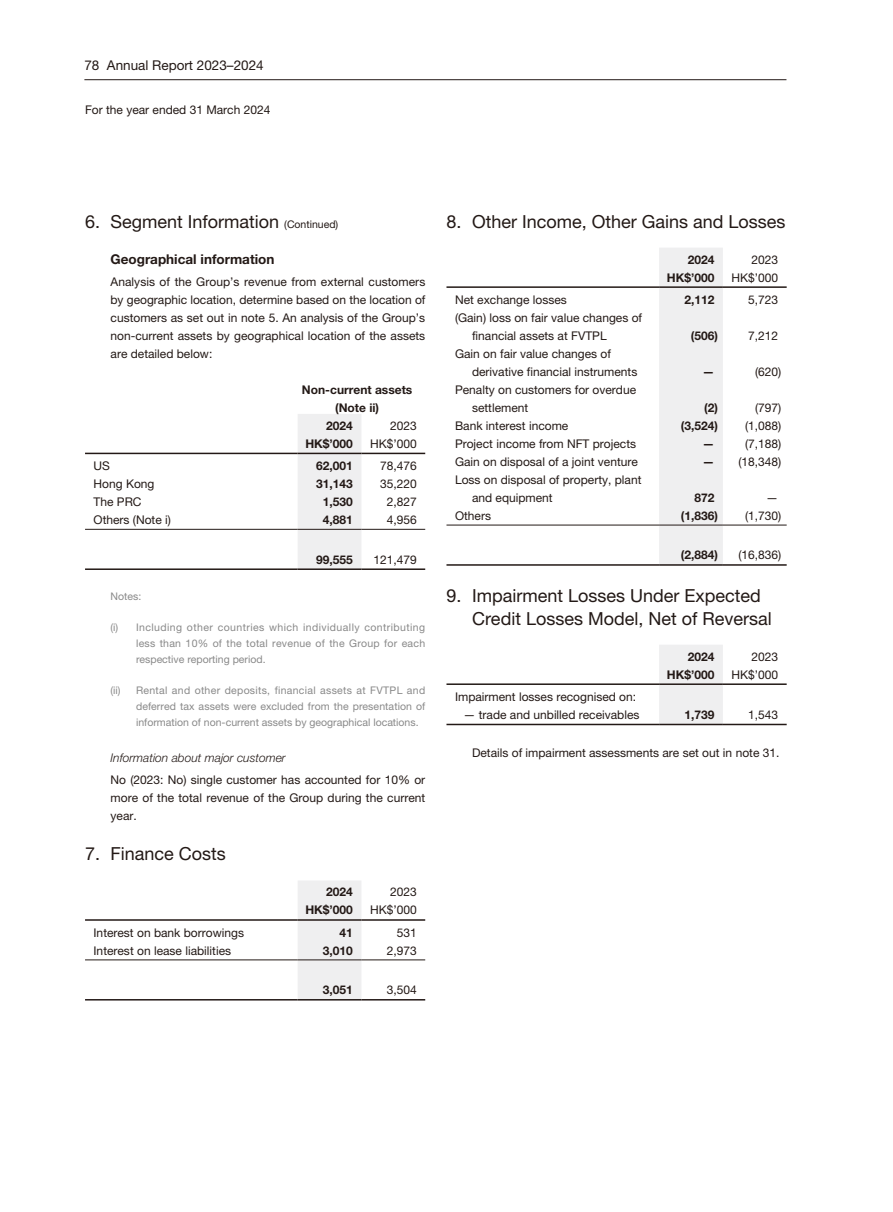
<style>
.page{position:relative;width:893px;height:1212px;background:#fff}
.page>*{position:absolute;margin:0;border:0;box-sizing:border-box;transform-origin:0 0}
.t1{font:18px/22.5px "Helvetica Neue LT Std";color:#231916}
.t2{font:13.5px "Helvetica Neue LT Std";color:#231916}
.t3{font:700 13.5px "Helvetica Neue LT Std";color:#231916}
.t4{font:12px/18px "Helvetica Neue LT Std";color:#231916}
.t5{font:700 12px "Helvetica Neue LT Std";color:#231916}
.t6{font:italic 300 12px "Helvetica Neue LT Std";color:#231916}
.t7{font:10.5px/15.8px "Helvetica Neue LT Std";color:#898989;text-align:justify}
.s1{font-size:10.5px}
.s2{font-weight:700}
</style>
<div class="page">
<hr style="left:84px;top:79px;width:702px;height:1px;background:#231916">
<div style="left:298px;top:414px;width:63px;height:154px;background:#efeff0"></div>
<hr style="left:85px;top:453px;width:213px;height:1px;background:#231916">
<hr style="left:298px;top:453px;width:63px;height:1px;background:#231916">
<hr style="left:361px;top:453px;width:64px;height:1px;background:#231916">
<hr style="left:85px;top:529px;width:213px;height:1px;background:#231916">
<hr style="left:298px;top:529px;width:63px;height:1px;background:#231916">
<hr style="left:361px;top:529px;width:64px;height:1px;background:#231916">
<hr style="left:85px;top:568px;width:213px;height:2px;background:#231916">
<hr style="left:298px;top:568px;width:63px;height:2px;background:#231916">
<hr style="left:361px;top:568px;width:64px;height:2px;background:#231916">
<div style="left:298px;top:881px;width:63px;height:118px;background:#efeff0"></div>
<hr style="left:85px;top:919px;width:213px;height:2px;background:#231916">
<hr style="left:298px;top:919px;width:63px;height:2px;background:#231916">
<hr style="left:361px;top:919px;width:64px;height:2px;background:#231916">
<hr style="left:85px;top:959px;width:213px;height:1px;background:#231916">
<hr style="left:298px;top:959px;width:63px;height:1px;background:#231916">
<hr style="left:361px;top:959px;width:64px;height:1px;background:#231916">
<hr style="left:85px;top:999px;width:213px;height:1px;background:#231916">
<hr style="left:298px;top:999px;width:63px;height:1px;background:#231916">
<hr style="left:361px;top:999px;width:64px;height:1px;background:#231916">
<div style="left:659px;top:248px;width:64px;height:316px;background:#efeff0"></div>
<hr style="left:446px;top:286px;width:213px;height:2px;background:#231916">
<hr style="left:659px;top:286px;width:64px;height:2px;background:#231916">
<hr style="left:723px;top:286px;width:64px;height:2px;background:#231916">
<hr style="left:446px;top:525px;width:213px;height:1px;background:#231916">
<hr style="left:659px;top:525px;width:64px;height:1px;background:#231916">
<hr style="left:723px;top:525px;width:64px;height:1px;background:#231916">
<hr style="left:446px;top:564px;width:213px;height:2px;background:#231916">
<hr style="left:659px;top:564px;width:64px;height:2px;background:#231916">
<hr style="left:723px;top:564px;width:64px;height:2px;background:#231916">
<div style="left:659px;top:645px;width:64px;height:79px;background:#efeff0"></div>
<hr style="left:446px;top:683px;width:213px;height:2px;background:#231916">
<hr style="left:659px;top:683px;width:64px;height:2px;background:#231916">
<hr style="left:723px;top:683px;width:64px;height:2px;background:#231916">
<hr style="left:446px;top:724px;width:213px;height:1px;background:#231916">
<hr style="left:659px;top:724px;width:64px;height:1px;background:#231916">
<hr style="left:723px;top:724px;width:64px;height:1px;background:#231916">
<p class="t2" style="left:84px;top:57px;width:181px">78 Annual Report 2023–2024</p>
<p class="t4" style="left:85px;top:100px;width:187px">For the year ended 31 March 2024</p>
<h1 class="t1" style="left:85px;top:210px;width:255px">6. Segment Information <span class="s1">(Continued)</span></h1>
<p class="t3" style="left:111px;top:250px;width:165px">Geographical information</p>
<p class="t4" style="left:111px;top:272px;width:316px;text-align:justify">Analysis of the Group’s revenue from external customers by geographic location, determine based on the location of customers as set out in note 5. An analysis of the Group’s non-current assets by geographical location of the assets are detailed below:</p>
<p class="t5" style="left:302px;top:382px;width:112px">Non-current assets</p>
<p class="t5" style="left:335px;top:400px;width:45px">(Note ii)</p>
<p class="t5" style="left:326px;top:418px;width:28px">2024</p>
<p class="t4" style="left:390px;top:416px;width:28px">2023</p>
<p class="t5" style="left:305px;top:436px;width:49px">HK$’000</p>
<p class="t4" style="left:370px;top:434px;width:48px">HK$’000</p>
<p class="t4" style="left:94px;top:457px;width:18px">US</p>
<p class="t5" style="left:316px;top:458px;width:38px">62,001</p>
<p class="t4" style="left:380px;top:457px;width:38px">78,476</p>
<p class="t4" style="left:94px;top:475px;width:62px">Hong Kong</p>
<p class="t5" style="left:316px;top:476px;width:38px">31,143</p>
<p class="t4" style="left:380px;top:475px;width:38px">35,220</p>
<p class="t4" style="left:94px;top:493px;width:49px">The PRC</p>
<p class="t5" style="left:323px;top:494px;width:32px">1,530</p>
<p class="t4" style="left:387px;top:493px;width:32px">2,827</p>
<p class="t4" style="left:94px;top:511px;width:79px">Others (Note i)</p>
<p class="t5" style="left:323px;top:512px;width:32px">4,881</p>
<p class="t4" style="left:387px;top:511px;width:32px">4,956</p>
<p class="t5" style="left:316px;top:552px;width:38px">99,555</p>
<p class="t4" style="left:373px;top:550px;width:45px">121,479</p>
<p class="t7" style="left:111px;top:588px;width:32px">Notes:</p>
<p class="t7" style="left:136px;top:619px;width:291px;text-indent:-26px">(i) Including other countries which individually contributing less than 10% of the total revenue of the Group for each respective reporting period.</p>
<p class="t7" style="left:136px;top:682px;width:291px;text-indent:-26px">(ii) Rental and other deposits, financial assets at FVTPL and deferred tax assets were excluded from the presentation of information of non-current assets by geographical locations.</p>
<p class="t6" style="left:111px;top:750px;width:177px">Information about major customer</p>
<p class="t4" style="left:111px;top:770px;width:316px;text-align:justify">No (2023: No) single customer has accounted for 10% or more of the total revenue of the Group during the current year.</p>
<h1 class="t1" style="left:85px;top:842px;width:142px">7. Finance Costs</h1>
<p class="t5" style="left:326px;top:885px;width:28px">2024</p>
<p class="t4" style="left:390px;top:883px;width:28px">2023</p>
<p class="t5" style="left:305px;top:903px;width:49px">HK$’000</p>
<p class="t4" style="left:370px;top:901px;width:48px">HK$’000</p>
<p class="t4" style="left:94px;top:923px;width:152px">Interest on bank borrowings</p>
<p class="t5" style="left:340px;top:925px;width:15px">41</p>
<p class="t4" style="left:397px;top:923px;width:22px">531</p>
<p class="t4" style="left:94px;top:941px;width:139px">Interest on lease liabilities</p>
<p class="t5" style="left:323px;top:943px;width:32px">3,010</p>
<p class="t4" style="left:387px;top:941px;width:32px">2,973</p>
<p class="t5" style="left:323px;top:982px;width:32px">3,051</p>
<p class="t4" style="left:387px;top:981px;width:32px">3,504</p>
<h1 class="t1" style="left:446px;top:210px;width:340px">8. Other Income, Other Gains and Losses</h1>
<p class="t5" style="left:688px;top:252px;width:28px">2024</p>
<p class="t4" style="left:751px;top:250px;width:28px">2023</p>
<p class="t5" style="left:667px;top:270px;width:49px">HK$’000</p>
<p class="t4" style="left:731px;top:268px;width:48px">HK$’000</p>
<p class="t4" style="left:455px;top:290px;width:113px">Net exchange losses</p>
<p class="t5" style="left:684px;top:292px;width:32px">2,112</p>
<p class="t4" style="left:748px;top:290px;width:32px">5,723</p>
<p class="t4" style="left:472px;top:308px;width:172px;text-indent:-17px">(Gain) loss on fair value changes of financial assets at FVTPL</p>
<p class="t5" style="left:691px;top:328px;width:29px">(506)</p>
<p class="t4" style="left:748px;top:326px;width:32px">7,212</p>
<p class="t4" style="left:472px;top:344px;width:167px;text-indent:-17px">Gain on fair value changes of derivative financial instruments</p>
<p class="t4" style="left:472px;top:380px;width:166px;text-indent:-17px">Penalty on customers for overdue settlement</p>
<p class="t5" style="left:702px;top:364px;width:13px">—</p>
<p class="t4" style="left:755px;top:362px;width:28px">(620)</p>
<p class="t5" style="left:704px;top:400px;width:15px">(2)</p>
<p class="t4" style="left:755px;top:398px;width:28px">(797)</p>
<p class="t4" style="left:455px;top:416px;width:115px">Bank interest income</p>
<p class="t5" style="left:681px;top:418px;width:39px">(3,524)</p>
<p class="t4" style="left:745px;top:416px;width:38px">(1,088)</p>
<p class="t4" style="left:455px;top:434px;width:183px">Project income from NFT projects</p>
<p class="t5" style="left:702px;top:436px;width:13px">—</p>
<p class="t4" style="left:745px;top:434px;width:38px">(7,188)</p>
<p class="t4" style="left:455px;top:452px;width:184px">Gain on disposal of a joint venture</p>
<p class="t4" style="left:702px;top:452px;width:80px"><span class="s2">—</span> (18,348)</p>
<p class="t4" style="left:472px;top:470px;width:171px;text-indent:-17px">Loss on disposal of property, plant and equipment</p>
<p class="t5" style="left:694px;top:490px;width:22px">872</p>
<p class="t4" style="left:766px;top:488px;width:13px">—</p>
<p class="t4" style="left:455px;top:506px;width:38px">Others</p>
<p class="t5" style="left:681px;top:508px;width:39px">(1,836)</p>
<p class="t4" style="left:745px;top:506px;width:38px">(1,730)</p>
<p class="t5" style="left:681px;top:548px;width:39px">(2,884)</p>
<p class="t4" style="left:738px;top:546px;width:44px">(16,836)</p>
<h1 class="t1" style="left:472px;top:584px;width:301px;text-indent:-26px">9. Impairment Losses Under Expected<br>Credit Losses Model, Net of Reversal</h1>
<p class="t5" style="left:688px;top:649px;width:28px">2024</p>
<p class="t4" style="left:751px;top:647px;width:28px">2023</p>
<p class="t5" style="left:667px;top:667px;width:49px">HK$’000</p>
<p class="t4" style="left:731px;top:665px;width:48px">HK$’000</p>
<p class="t4" style="left:455px;top:687px;width:183px">Impairment losses recognised on:</p>
<p class="t4" style="left:463px;top:705px;width:178px">— trade and unbilled receivables</p>
<p class="t5" style="left:684px;top:707px;width:32px">1,739</p>
<p class="t4" style="left:748px;top:705px;width:32px">1,543</p>
<p class="t4" style="left:472px;top:744px;width:309px">Details of impairment assessments are set out in note 31.</p>
</div>
